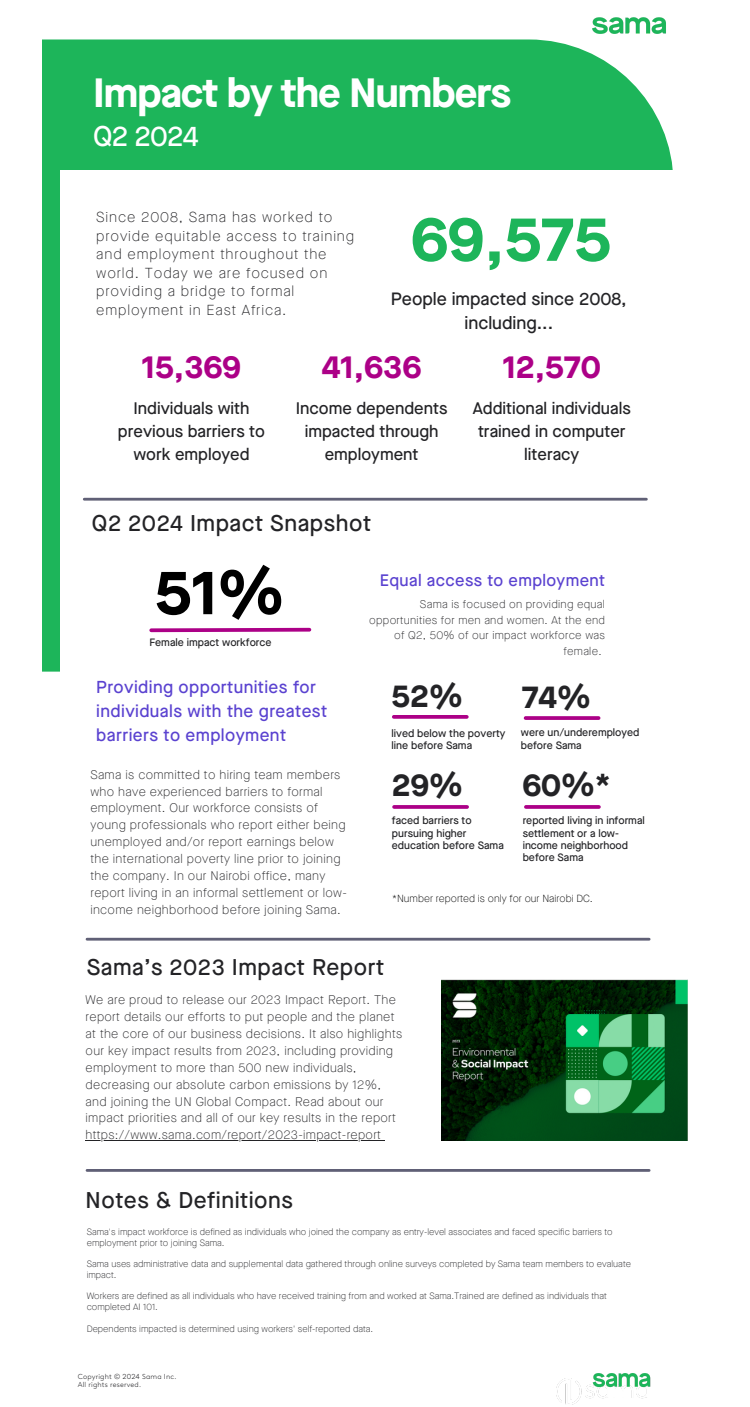
<style>
.page{position:relative;width:750px;height:1407px;background:#fff}
.page>*{position:absolute;margin:0;border:0;box-sizing:border-box;transform-origin:0 0}
.t1{font:700 62.88px "Maison Neue";color:#1db55a}
.t2{font:700 62.88px "Maison Neue";color:#000}
.t3{font:700 40.88px "Maison Neue";letter-spacing:-.025em;color:#fff}
.t4{font:700 32px "Maison Neue";color:#ac0087}
.t5{font:700 31.75px "Maison Neue";color:#232326}
.t6{font:500 28.38px "Maison Neue";letter-spacing:-.025em;color:#fff}
.t7{font:500 22.75px "Maison Neue";letter-spacing:.025em;color:#232326}
.t8{font:500 17.75px/24.9px "Maison Neue";color:#232326;text-align:center}
.t9{font:500 17.25px/24px "Maison Neue";letter-spacing:.025em;color:#5a42d0}
.t10{font:500 16.75px/23.2px "Maison Neue";color:#232326;text-align:center}
.t11{font:500 16.62px "Maison Neue";letter-spacing:.025em;color:#5a42d0}
.t12{font:100 14.5px/18.6px "Maison Neue";letter-spacing:.06em;color:#232326}
.t13{font:100 12.5px/16.9px "Maison Neue";letter-spacing:.025em;color:#232326}
.t14{font:100 11.25px/15.6px "Maison Neue";letter-spacing:.025em;color:#232326;text-align:right}
.t15{font:500 10.62px/12.4px "Maison Neue";color:#232326}
.t16{font:100 10.38px "Maison Neue";color:#000}
.t17{font:100 9.25px/10.8px "Maison Neue";color:#232326}
.t18{font:300 7.25px "Brown LL";letter-spacing:.025em;color:#232326}
</style>
<div class="page">
<div style="left:42px;top:39px;width:631px;height:632px;background:#1db55a"></div>
<div style="left:60px;top:170px;width:637px;height:536px;background:#fff"></div>
<hr style="left:84px;top:498px;width:562px;height:2px;background:#606076">
<img style="left:556px;top:1378px;width:92px;height:25px">
<hr style="left:87px;top:937px;width:562px;height:3px;background:#606076">
<img style="left:592px;top:17px;width:74px;height:17px">
<img style="left:592px;top:1373px;width:58px;height:13px">
<hr style="left:394px;top:715px;width:73px;height:3px;background:#ac0087">
<svg style="left:526px;top:716px;width:73px;height:4px"></svg>
<hr style="left:394px;top:805px;width:73px;height:3px;background:#ac0087">
<hr style="left:526px;top:805px;width:73px;height:3px;background:#ac0087">
<svg style="left:149px;top:627px;width:163px;height:6px"></svg>
<hr style="left:87px;top:1168px;width:562px;height:3px;background:#606076">
<img style="left:441px;top:979px;width:247px;height:161px">
<hr style="left:86px;top:1140px;width:295px;height:1px;background:#232326">
<h3 class="t3" style="left:93px;top:76px;width:420px">Impact by the Numbers</h3>
<h3 class="t6" style="left:93px;top:124px;width:107px">Q2 2024</h3>
<h3 class="t12" style="left:96px;top:209px;width:259px">Since 2008, Sama has worked to provide equitable access to training and employment throughout the world. Today we are focused on providing a bridge to formal employment in East Africa.</h3>
<h5 class="t1" style="left:411px;top:213px;width:202px">69,575</h5>
<h5 class="t8" style="left:391px;top:287px;width:237px">People impacted since 2008, including...</h5>
<h5 class="t4" style="left:142px;top:354px;width:101px">15,369</h5>
<p class="t4" style="left:322px;top:354px;width:101px">41,636</p>
<h5 class="t4" style="left:503px;top:354px;width:100px">12,570</h5>
<h4 class="t10" style="left:118px;top:397px;width:149px">Individuals with previous barriers to work employed</h4>
<h1 class="t10" style="left:296px;top:397px;width:153px">Income dependents impacted through employment</h1>
<p class="t10" style="left:473px;top:397px;width:160px">Additional individuals trained in computer literacy</p>
<h3 class="t7" style="left:92px;top:514px;width:281px">Q2 2024 Impact Snapshot</h3>
<h1 class="t2" style="left:155px;top:566px;width:131px">51%</h1>
<p class="t15" style="left:149px;top:637px;width:124px">Female impact workforce</p>
<h4 class="t9" style="left:96px;top:676px;width:232px">Providing opportunities for individuals with the greatest barriers to employment</h4>
<p class="t13" style="left:90px;top:767px;width:258px">Sama is committed to hiring team members who have experienced barriers to formal employment. Our workforce consists of young professionals who report either being unemployed and/or report earnings below the international poverty line prior to joining the company. In our Nairobi office, many report living in an informal settlement or low&shy;income neighborhood before joining Sama.</p>
<p class="t11" style="left:380px;top:573px;width:227px">Equal access to employment</p>
<p class="t14" style="left:369px;top:597px;width:237px">Sama is focused on providing equal opportunities for men and women. At the end of Q2, 50% of our impact workforce was female.</p>
<p class="t5" style="left:392px;top:682px;width:73px">52%</p>
<h3 class="t5" style="left:522px;top:683px;width:70px">74%</h3>
<p class="t15" style="left:392px;top:728px;width:115px">lived below the poverty line before Sama</p>
<p class="t15" style="left:521px;top:727px;width:120px">were un/underemployed before Sama</p>
<p class="t5" style="left:392px;top:771px;width:72px">29%</p>
<p class="t5" style="left:522px;top:771px;width:90px">60%*</p>
<h4 class="t15" style="left:392px;top:815px;width:113px">faced barriers to pursuing higher education before Sama</h4>
<p class="t15" style="left:523px;top:815px;width:124px">reported living in informal settlement or a low&shy;income neighborhood before Sama</p>
<p class="t16" style="left:392px;top:894px;width:202px">*Number reported is only for our Nairobi DC.</p>
<p class="t7" style="left:87px;top:957px;width:299px">Sama’s 2023 Impact Report</p>
<p class="t13" style="left:86px;top:992px;width:318px">We are proud to release our 2023 Impact Report. The report details our efforts to put people and the planet at the core of our business decisions. It also highlights our key impact results from 2023, including providing employment to more than 500 new individuals, decreasing our absolute carbon emissions by 12%, and joining the UN Global Compact. Read about our impact priorities and all of our key results in the report https://www.sama.com/report/2023-impact-report</p>
<h3 class="t7" style="left:86px;top:1190px;width:209px">Notes &amp; Definitions</h3>
<h3 class="t17" style="left:87px;top:1227px;width:528px">Sama's impact workforce is defined as individuals who joined the company as entry-level associates and faced specific barriers to employment prior to joining Sama.</h3>
<p class="t17" style="left:87px;top:1259px;width:546px">Sama uses administrative data and supplemental data gathered through online surveys completed by Sama team members to evaluate impact.</p>
<p class="t17" style="left:87px;top:1291px;width:522px">Workers are defined as all individuals who have received training from and worked at Sama.Trained are defined as individuals that completed AI 101.</p>
<p class="t17" style="left:87px;top:1323px;width:288px">Dependents impacted is determined using workers' self-reported data.</p>
<h3 class="t18" style="left:78px;top:1372px;width:100px">Copyright © 2024 Sama Inc.</h3>
<h5 class="t18" style="left:78px;top:1379px;width:65px">All rights reserved.</h5>
</div>
